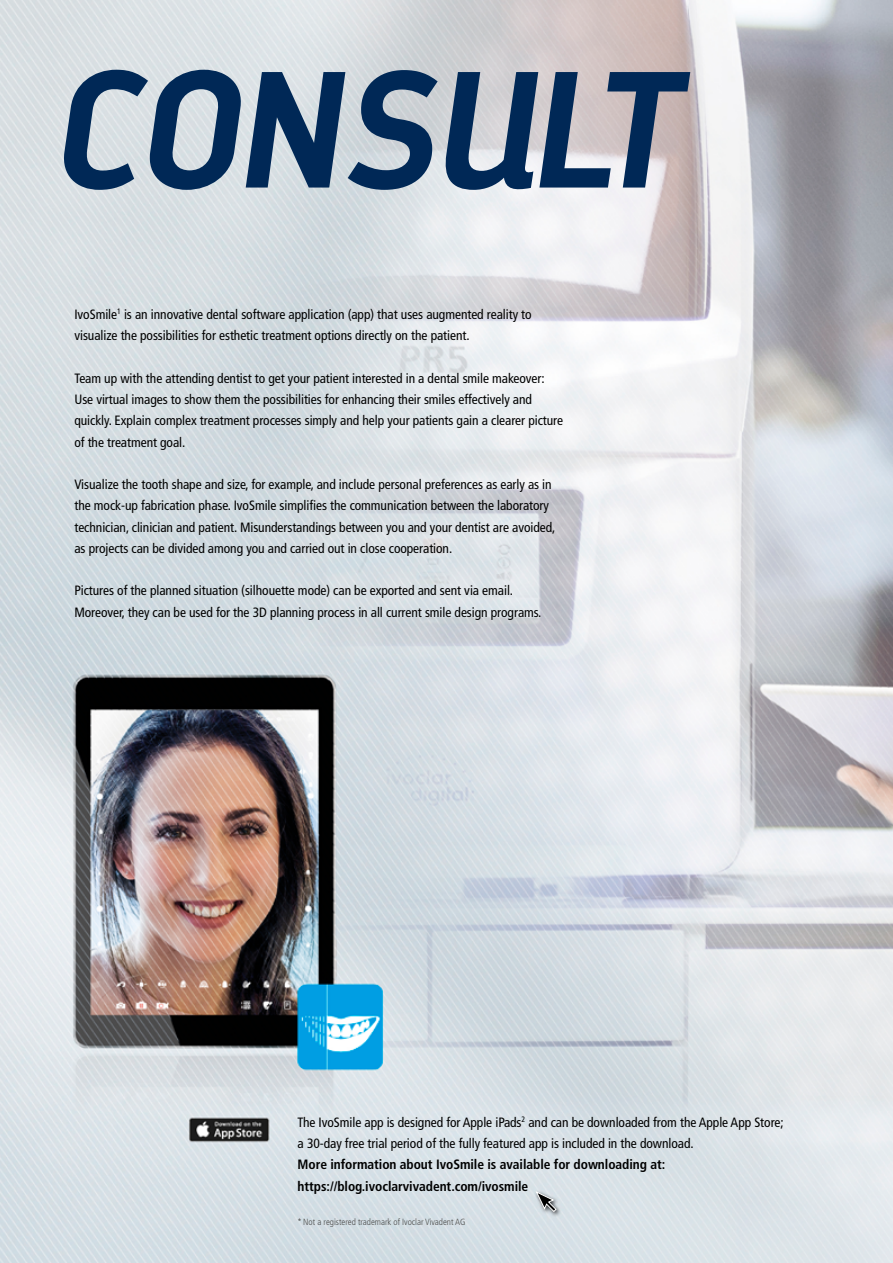
<style>
.page{position:relative;width:893px;height:1263px;background:#fff}
.page>*{position:absolute;margin:0;border:0;box-sizing:border-box;transform-origin:0 0}
.t1{font:italic 700 165px "Darwin Alt";letter-spacing:-.005em;color:#002856}
.t2{font:condensed 13.5px/21.3px "Frutiger";letter-spacing:-.005em;color:#000}
.t3{font:700 condensed 13.5px/21.3px "Frutiger";letter-spacing:-.005em;color:#000}
.t4{font:300 condensed 9px "Frutiger";color:#4a4a49}
</style>
<div class="page">
<img style="left:0;top:0;width:893px;height:1263px">
<div style="left:534px;top:1189px;width:28px;height:28px;background:#000;opacity:.75"></div>
<svg style="left:535px;top:1190px;width:22px;height:22px"></svg>
<h1 class="t1" style="left:51px;top:29px;width:626px">CONSULT</h1>
<p class="t2" style="left:74px;top:304px;width:459px">IvoSmile<sup>1</sup> is an innovative dental software application (app) that uses augmented reality to visualize the possibilities for esthetic treatment options directly on the patient.</p>
<p class="t2" style="left:74px;top:367px;width:490px">Team up with the attending dentist to get your patient interested in a dental smile makeover:<br>Use virtual images to show them the possibilities for enhancing their smiles effectively and quickly. Explain complex treatment processes simply and help your patients gain a clearer picture of the treatment goal.</p>
<p class="t2" style="left:74px;top:474px;width:483px">Visualize the tooth shape and size, for example, and include personal preferences as early as in the mock-up fabrication phase. IvoSmile simplifies the communication between the laboratory technician, clinician and patient. Misunderstandings between you and your dentist are avoided, as projects can be divided among you and carried out in close cooperation.</p>
<p class="t2" style="left:74px;top:580px;width:469px">Pictures of the planned situation (silhouette mode) can be exported and sent via email.<br>Moreover, they can be used for the 3D planning process in all current smile design programs.</p>
<p class="t2" style="left:298px;top:1112px;width:488px">The IvoSmile app is designed for Apple iPads<sup>2</sup> and can be downloaded from the Apple App Store; a 30-day free trial period of the fully featured app is included in the download.</p>
<p class="t3" style="left:298px;top:1154px;width:369px">More information about IvoSmile is available for downloading at: https://blog.ivoclarvivadent.com/ivosmile</p>
<p class="t4" style="left:298px;top:1216px;width:169px">*Not a registered trademark of Ivoclar Vivadent AG</p>
</div>
